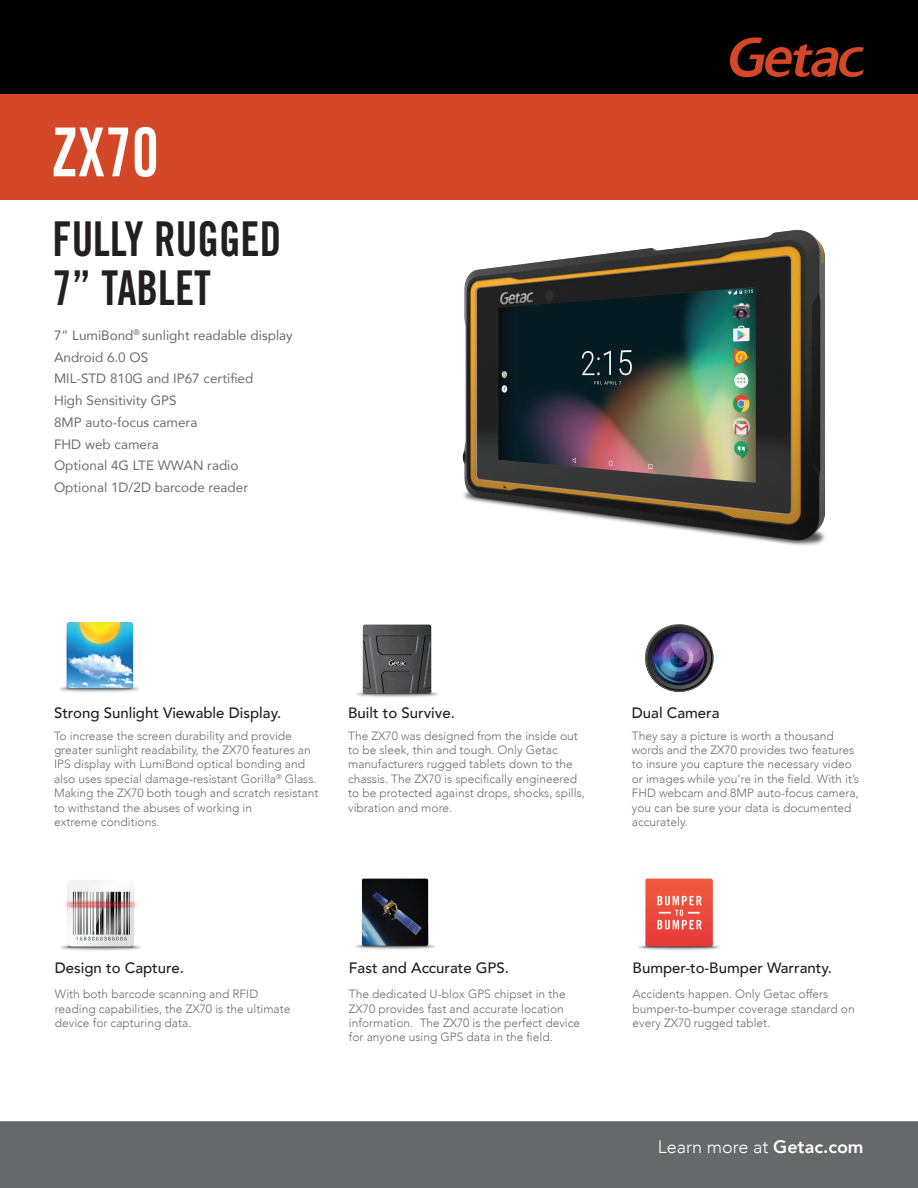
<style>
.page{position:relative;width:918px;height:1188px;background:#fff}
.page>*{position:absolute;margin:0;border:0;box-sizing:border-box;transform-origin:0 0}
.t1{font:67.5px "Trade Gothic Bold Cond Twenty";color:#fff;scale:.9 1}
.t2{font:48px/49.5px "Trade Gothic Bold Cond Twenty";color:#231f20;scale:.9 1}
.t3{font:300 18px "Avenir";color:#fff}
.t4{font:500 15px "Avenir";color:#231f20}
.t5{font:13.5px/21.8px "Avenir";color:#6c6d70}
.t6{font:300 12px/14.4px "Avenir";color:#6c6d70}
.s1{color:#67686a}
.s2{font-weight:800}
</style>
<div class="page">
<div style="left:0;top:0;width:918px;height:95px;background:#000"></div>
<div style="left:0;top:94px;width:918px;height:106px;background:#d44727"></div>
<svg style="left:730px;top:37px;width:134px;height:41px"></svg>
<div style="left:0;top:1121px;width:918px;height:67px;background:#67686a"></div>
<img style="left:60px;top:880px;width:81px;height:71px">
<img style="left:60px;top:622px;width:79px;height:70px">
<img style="left:356px;top:624px;width:83px;height:74px">
<img style="left:645px;top:624px;width:69px;height:68px">
<img style="left:355px;top:878px;width:80px;height:72px">
<img style="left:638px;top:878px;width:82px;height:73px">
<img style="left:462px;top:229px;width:364px;height:317px">
<h1 class="t1" style="left:51px;top:111px;width:121px">ZX70</h1>
<h2 class="t2" style="left:52px;top:214px;width:256px">FULLY RUGGED<br>7” TABLET</h2>
<p class="t5" style="left:54px;top:324px;width:240px">7” <span class="s1">LumiBond</span><sup>®</sup> <span class="s1">sunlight readable display<br></span>Android 6.0 OS<br>MIL-STD 810G and IP67 certified<br>High Sensitivity GPS<br>8MP auto-focus camera<br>FHD web camera<br>Optional 4G LTE WWAN radio<br>Optional 1D/2D barcode reader</p>
<p class="t4" style="left:54px;top:699px;width:229px">Strong Sunlight Viewable Display.</p>
<p class="t6" style="left:54px;top:728px;width:266px">To increase the screen durability and provide greater sunlight readability, the ZX70 features an IPS display with LumiBond optical bonding and also uses special damage-resistant Gorilla<sup>®</sup> Glass.<br>Making the ZX70 both tough and scratch resistant to withstand the abuses of working in<br>extreme conditions.</p>
<p class="t4" style="left:348px;top:699px;width:108px">Built to Survive.</p>
<p class="t6" style="left:348px;top:728px;width:238px">The ZX70 was designed from the inside out to be sleek, thin and tough. Only Getac manufacturers rugged tablets down to the chassis. The ZX70 is specifically engineered to be protected against drops, shocks, spills, vibration and more.</p>
<p class="t4" style="left:632px;top:699px;width:89px">Dual Camera</p>
<p class="t6" style="left:632px;top:728px;width:229px">They say a picture is worth a thousand words and the ZX70 provides two features to insure you capture the necessary video or images while you’re in the field. With it’s FHD webcam and 8MP auto-focus camera, you can be sure your data is documented accurately.</p>
<p class="t4" style="left:55px;top:955px;width:131px">Design to Capture.</p>
<p class="t6" style="left:55px;top:987px;width:237px">With both barcode scanning and RFID reading capabilities, the ZX70 is the ultimate device for capturing data.</p>
<p class="t4" style="left:349px;top:955px;width:162px">Fast and Accurate GPS.</p>
<p class="t6" style="left:349px;top:987px;width:233px">The dedicated U-blox GPS chipset in the ZX70 provides fast and accurate location information. The ZX70 is the perfect device for anyone using GPS data in the field.</p>
<p class="t4" style="left:633px;top:955px;width:201px">Bumper-to-Bumper Warranty.</p>
<p class="t6" style="left:633px;top:987px;width:224px">Accidents happen. Only Getac offers bumper-to-bumper coverage standard on every ZX70 rugged tablet.</p>
<h3 class="t3" style="left:658px;top:1136px;width:207px">Learn more at <span class="s2">Getac.com</span></h3>
</div>
